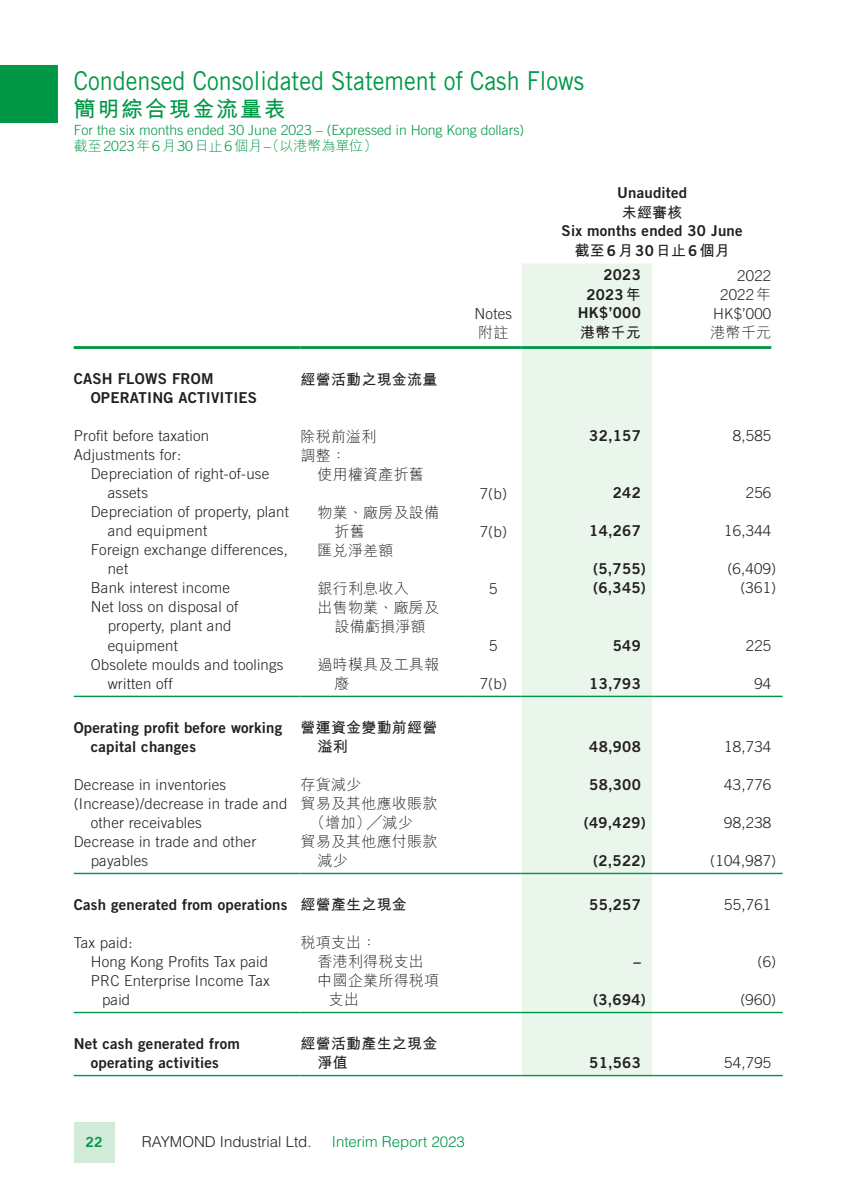
<style>
.page{position:relative;width:845px;height:1191px;background:#fff}
.page>*{position:absolute;margin:0;border:0;box-sizing:border-box;transform-origin:0 0}
.t1{font:26px "Trade Gothic LT Std";color:#009847;scale:.9 1}
.t2{font:700 22px "M Hei HK";letter-spacing:.08em;color:#009847}
._50_Table_Body{font:300 15px/19px "Trade Gothic LT Std";letter-spacing:.015em;color:#231f20}
._50_Table_Body-2{font:15px/19px "Trade Gothic LT Std Bd 2";letter-spacing:.015em;color:#231f20}
._50_Table_Body-3{font:300 15px/19px "M Hei HK";letter-spacing:.015em;color:#231f20}
._50_Table_Body-4{font:700 15px/19px "M Hei HK";letter-spacing:.015em;color:#231f20}
.t3{font:300 15px "Helvetica LT Std";color:#231f20}
.t4{font:300 15px "Helvetica LT Std";color:#009847}
.t5{font:300 14px "Trade Gothic LT Std";color:#009847}
.t6{font:300 14px "M Hei HK";color:#009847}
.t7{font:14px "Trade Gothic LT Std Bd 2";color:#009847}
.s1{font-family:"Trade Gothic LT Std"}
.s2{font-family:"Trade Gothic LT Std Bd 2";font-weight:400}
.s3{font-family:"M Hei HK";font-weight:700}
.s4{font-family:"M Hei HK"}
</style>
<div class="page">
<div style="left:74px;top:1121px;width:41px;height:41px;background:#d1ebd8"></div>
<div style="left:0;top:65px;width:58px;height:58px;background:#009847"></div>
<div style="left:522px;top:264px;width:130px;height:810px;background:#eaf5ec"></div>
<hr style="left:74px;top:346px;width:226px;height:3px;background:#009847">
<hr style="left:300px;top:346px;width:165px;height:3px;background:#009847">
<hr style="left:465px;top:346px;width:57px;height:3px;background:#009847">
<hr style="left:522px;top:346px;width:130px;height:3px;background:#009847">
<hr style="left:652px;top:346px;width:119px;height:3px;background:#009847">
<hr style="left:74px;top:695px;width:226px;height:2px;background:#009847">
<hr style="left:300px;top:695px;width:165px;height:2px;background:#009847">
<hr style="left:465px;top:695px;width:57px;height:2px;background:#009847">
<hr style="left:522px;top:695px;width:130px;height:2px;background:#009847">
<hr style="left:652px;top:695px;width:130px;height:2px;background:#009847">
<hr style="left:74px;top:872px;width:226px;height:2px;background:#009847">
<hr style="left:300px;top:872px;width:165px;height:2px;background:#009847">
<hr style="left:465px;top:872px;width:57px;height:2px;background:#009847">
<hr style="left:522px;top:872px;width:130px;height:2px;background:#009847">
<hr style="left:652px;top:872px;width:130px;height:2px;background:#009847">
<hr style="left:74px;top:1011px;width:226px;height:2px;background:#009847">
<hr style="left:300px;top:1011px;width:165px;height:2px;background:#009847">
<hr style="left:465px;top:1011px;width:57px;height:2px;background:#009847">
<hr style="left:522px;top:1011px;width:130px;height:2px;background:#009847">
<hr style="left:652px;top:1011px;width:130px;height:2px;background:#009847">
<hr style="left:74px;top:1074px;width:226px;height:2px;background:#009847">
<hr style="left:300px;top:1074px;width:165px;height:2px;background:#009847">
<hr style="left:465px;top:1074px;width:57px;height:2px;background:#009847">
<hr style="left:522px;top:1074px;width:130px;height:2px;background:#009847">
<hr style="left:652px;top:1074px;width:130px;height:2px;background:#009847">
<h1 class="t1" style="left:74px;top:65px;width:568px">Condensed Consolidated Statement of Cash Flows</h1>
<h2 class="t2" style="left:74px;top:93px;width:214px">簡明綜合現金流量表</h2>
<p class="t5" style="left:74px;top:121px;width:452px">For the six months ended 30 June 2023 – (Expressed in Hong Kong dollars)</p>
<p class="t6" style="left:74px;top:138px;width:305px">截至<span class="s1">2023</span>年<span class="s1">6</span>月<span class="s1">30</span>日止<span class="s1">6</span>個月<span class="s1">–</span>（以港幣為單位）</p>
<p class="_50_Table_Body-2" style="left:617px;top:183px;width:72px">Unaudited</p>
<p class="_50_Table_Body-4" style="left:622px;top:201px;width:62px">未經審核</p>
<p class="_50_Table_Body-2" style="left:561px;top:221px;width:182px">Six months ended 30 June</p>
<p class="_50_Table_Body-4" style="left:574px;top:239px;width:157px">截至<span class="s2">6</span>月<span class="s2">30</span>日止<span class="s2">6</span>個月</p>
<p class="_50_Table_Body-2" style="left:603px;top:265px;width:39px">2023</p>
<p class="_50_Table_Body" style="left:737px;top:266px;width:36px">2022</p>
<p class="_50_Table_Body-2" style="left:586px;top:284px;width:56px">2023<span class="s3">年</span></p>
<p class="_50_Table_Body" style="left:720px;top:285px;width:53px">2022<span class="s4">年</span></p>
<p class="_50_Table_Body" style="left:474px;top:304px;width:39px">Notes</p>
<p class="_50_Table_Body-2" style="left:578px;top:303px;width:65px">HK$’000</p>
<p class="_50_Table_Body" style="left:713px;top:304px;width:60px">HK$’000</p>
<p class="_50_Table_Body-3" style="left:478px;top:322px;width:32px">附註</p>
<p class="_50_Table_Body-4" style="left:580px;top:321px;width:62px">港幣千元</p>
<p class="_50_Table_Body-3" style="left:710px;top:322px;width:62px">港幣千元</p>
<p class="_50_Table_Body-2" style="left:91px;top:369px;width:168px;text-indent:-17px">CASH FLOWS FROM<br>OPERATING ACTIVITIES</p>
<p class="_50_Table_Body-4" style="left:300px;top:369px;width:138px">經營活動之現金流量</p>
<p class="_50_Table_Body" style="left:74px;top:426px;width:137px">Profit before taxation</p>
<p class="_50_Table_Body-3" style="left:300px;top:427px;width:77px">除稅前溢利</p>
<p class="_50_Table_Body-2" style="left:589px;top:426px;width:53px">32,157</p>
<p class="_50_Table_Body" style="left:733px;top:426px;width:40px">8,585</p>
<p class="_50_Table_Body" style="left:74px;top:445px;width:109px">Adjustments for:</p>
<p class="_50_Table_Body-3" style="left:300px;top:446px;width:47px">調整：</p>
<p class="_50_Table_Body" style="left:108px;top:464px;width:163px;text-indent:-17px">Depreciation of right-of-use assets</p>
<p class="_50_Table_Body-3" style="left:317px;top:465px;width:108px">使用權資產折舊</p>
<p class="_50_Table_Body" style="left:480px;top:484px;width:29px">7(b)</p>
<p class="_50_Table_Body-2" style="left:613px;top:483px;width:29px">242</p>
<p class="_50_Table_Body" style="left:746px;top:483px;width:27px">256</p>
<p class="_50_Table_Body" style="left:108px;top:502px;width:183px;text-indent:-17px">Depreciation of property, plant and equipment</p>
<p class="_50_Table_Body-3" style="left:334px;top:503px;width:106px;text-indent:-17px">物業、廠房及設備折舊</p>
<p class="_50_Table_Body" style="left:108px;top:540px;width:182px;text-indent:-17px">Foreign exchange differences, net</p>
<p class="_50_Table_Body-3" style="left:317px;top:541px;width:77px">匯兌淨差額</p>
<p class="_50_Table_Body" style="left:480px;top:522px;width:29px">7(b)</p>
<p class="_50_Table_Body-2" style="left:589px;top:521px;width:53px">14,267</p>
<p class="_50_Table_Body" style="left:724px;top:521px;width:48px">16,344</p>
<p class="_50_Table_Body-2" style="left:593px;top:559px;width:54px">(5,755)</p>
<p class="_50_Table_Body" style="left:727px;top:559px;width:50px">(6,409)</p>
<p class="_50_Table_Body" style="left:91px;top:578px;width:141px">Bank interest income</p>
<p class="_50_Table_Body-3" style="left:317px;top:579px;width:93px">銀行利息收入</p>
<p class="_50_Table_Body" style="left:489px;top:579px;width:10px">5</p>
<p class="_50_Table_Body-2" style="left:593px;top:578px;width:54px">(6,345)</p>
<p class="_50_Table_Body" style="left:740px;top:578px;width:37px">(361)</p>
<p class="_50_Table_Body" style="left:108px;top:597px;width:132px;text-indent:-17px">Net loss on disposal of property, plant and equipment</p>
<p class="_50_Table_Body-3" style="left:317px;top:598px;width:123px;text-align:center">出售物業、廠房及設備虧損淨額</p>
<p class="_50_Table_Body" style="left:489px;top:636px;width:10px">5</p>
<p class="_50_Table_Body-2" style="left:613px;top:635px;width:29px">549</p>
<p class="_50_Table_Body" style="left:746px;top:635px;width:27px">225</p>
<p class="_50_Table_Body" style="left:108px;top:654px;width:177px;text-indent:-17px">Obsolete moulds and toolings written off</p>
<p class="_50_Table_Body-3" style="left:334px;top:655px;width:106px;text-indent:-17px">過時模具及工具報廢</p>
<p class="_50_Table_Body-2" style="left:91px;top:717px;width:193px;text-indent:-17px">Operating profit before working capital changes</p>
<p class="_50_Table_Body-4" style="left:317px;top:717px;width:121px;text-indent:-17px">營運資金變動前經營溢利</p>
<p class="_50_Table_Body" style="left:480px;top:674px;width:29px">7(b)</p>
<p class="_50_Table_Body-2" style="left:589px;top:673px;width:53px">13,793</p>
<p class="_50_Table_Body" style="left:754px;top:673px;width:18px">94</p>
<p class="_50_Table_Body-2" style="left:589px;top:736px;width:53px">48,908</p>
<p class="_50_Table_Body" style="left:724px;top:736px;width:48px">18,734</p>
<p class="_50_Table_Body" style="left:74px;top:774px;width:154px">Decrease in inventories</p>
<p class="_50_Table_Body-3" style="left:300px;top:775px;width:62px">存貨減少</p>
<p class="_50_Table_Body-2" style="left:589px;top:774px;width:53px">58,300</p>
<p class="_50_Table_Body" style="left:724px;top:774px;width:48px">43,776</p>
<p class="_50_Table_Body" style="left:91px;top:793px;width:198px;text-indent:-17px">(Increase)/decrease in trade and other receivables</p>
<p class="_50_Table_Body-3" style="left:310px;top:794px;width:129px;text-indent:-10px">貿易及其他應收賬款（增加）╱減少</p>
<p class="_50_Table_Body-2" style="left:584px;top:812px;width:63px">(49,429)</p>
<p class="_50_Table_Body" style="left:724px;top:812px;width:48px">98,238</p>
<p class="_50_Table_Body" style="left:91px;top:831px;width:167px;text-indent:-17px">Decrease in trade and other payables</p>
<p class="_50_Table_Body-3" style="left:317px;top:832px;width:121px;text-indent:-17px">貿易及其他應付賬款減少</p>
<p class="_50_Table_Body-2" style="left:593px;top:850px;width:54px">(2,522)</p>
<p class="_50_Table_Body" style="left:710px;top:850px;width:67px">(104,987)</p>
<p class="_50_Table_Body-2" style="left:74px;top:894px;width:215px">Cash generated from operations</p>
<p class="_50_Table_Body-4" style="left:300px;top:894px;width:108px">經營產生之現金</p>
<p class="_50_Table_Body-2" style="left:589px;top:894px;width:53px">55,257</p>
<p class="_50_Table_Body" style="left:724px;top:894px;width:48px">55,761</p>
<p class="_50_Table_Body" style="left:74px;top:932px;width:60px">Tax paid:</p>
<p class="_50_Table_Body-3" style="left:300px;top:933px;width:77px">稅項支出：</p>
<p class="_50_Table_Body" style="left:91px;top:951px;width:179px">Hong Kong Profits Tax paid</p>
<p class="_50_Table_Body-3" style="left:317px;top:952px;width:108px">香港利得稅支出</p>
<p class="_50_Table_Body-2" style="left:633px;top:951px;width:9px">–</p>
<p class="_50_Table_Body" style="left:757px;top:951px;width:20px">(6)</p>
<p class="_50_Table_Body" style="left:102px;top:970px;width:169px;text-indent:-11px">PRC Enterprise Income Tax paid</p>
<p class="_50_Table_Body-3" style="left:329px;top:971px;width:112px;text-indent:-11px">中國企業所得稅項支出</p>
<p class="_50_Table_Body-2" style="left:593px;top:989px;width:54px">(3,694)</p>
<p class="_50_Table_Body" style="left:740px;top:989px;width:37px">(960)</p>
<p class="_50_Table_Body-2" style="left:74px;top:1033px;width:168px;text-align:center">Net cash generated from operating activities</p>
<p class="_50_Table_Body-4" style="left:317px;top:1033px;width:121px;text-indent:-17px">經營活動產生之現金淨值</p>
<p class="t7" style="left:86px;top:1133px;width:19px">22</p>
<p class="t3" style="left:142px;top:1132px;width:171px">RAYMOND Industrial Ltd.</p>
<p class="t4" style="left:332px;top:1132px;width:134px">Interim Report 2023</p>
<p class="_50_Table_Body-2" style="left:589px;top:1052px;width:53px">51,563</p>
<p class="_50_Table_Body" style="left:724px;top:1052px;width:48px">54,795</p>
</div>
